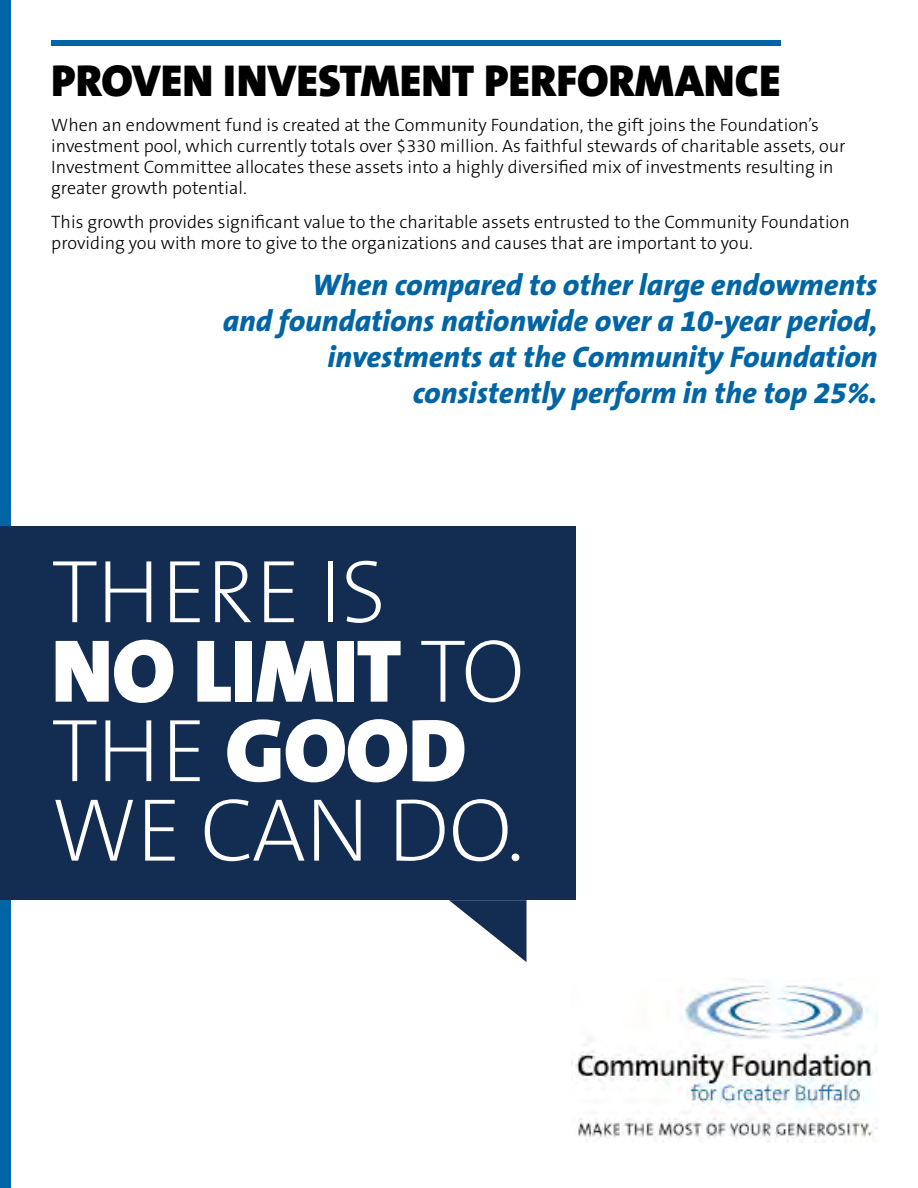
<style>
.page{position:relative;width:918px;height:1188px;background:#fff}
.page>*{position:absolute;margin:0;border:0;box-sizing:border-box;transform-origin:0 0}
.org_title{font:200 90px/79.5px "The Sans B2";letter-spacing:-.01em;color:#fff}
.t1{font:900 45px "The Sans B9";color:#000}
.t2{font:italic 800 30px/36px "The Sans B8";color:#0065a4;text-align:right}
.t3{font:300 18px/21px "The Sans B3";color:#000}
.s1{font-family:"The Sans B9";font-weight:900}
</style>
<div class="page">
<div style="left:0;top:0;width:11px;height:1188px;background:#0065a4"></div>
<div style="left:51px;top:40px;width:729px;height:6px;background:#0065a4"></div>
<div style="left:0;top:526px;width:575px;height:374px;background:#132c51"></div>
<svg style="left:449px;top:900px;width:77px;height:62px"></svg>
<img style="left:571px;top:984px;width:307px;height:159px">
<p class="t1" style="left:51px;top:57px;width:731px">PROVEN INVESTMENT PERFORMANCE</p>
<p class="t3" style="left:51px;top:115px;width:796px">When an endowment fund is created at the Community Foundation, the gift joins the Foundation’s investment pool, which currently totals over $330 million. As faithful stewards of charitable assets, our Investment Committee allocates these assets into a highly diversified mix of investments resulting in greater growth potential.</p>
<p class="t3" style="left:51px;top:212px;width:800px">This growth provides significant value to the charitable assets entrusted to the Community Foundation providing you with more to give to the organizations and causes that are important to you.</p>
<p class="t2" style="left:223px;top:267px;width:656px">When compared to other large endowments<br>and foundations nationwide over a 10-year period, investments at the Community Foundation consistently perform in the top 25%.</p>
<p class="org_title" style="left:51px;top:556px;width:475px">THERE IS<br><span class="s1">NO LIMIT</span> TO<br>THE <span class="s1">GOOD<br></span>WE CAN DO.</p>
</div>
